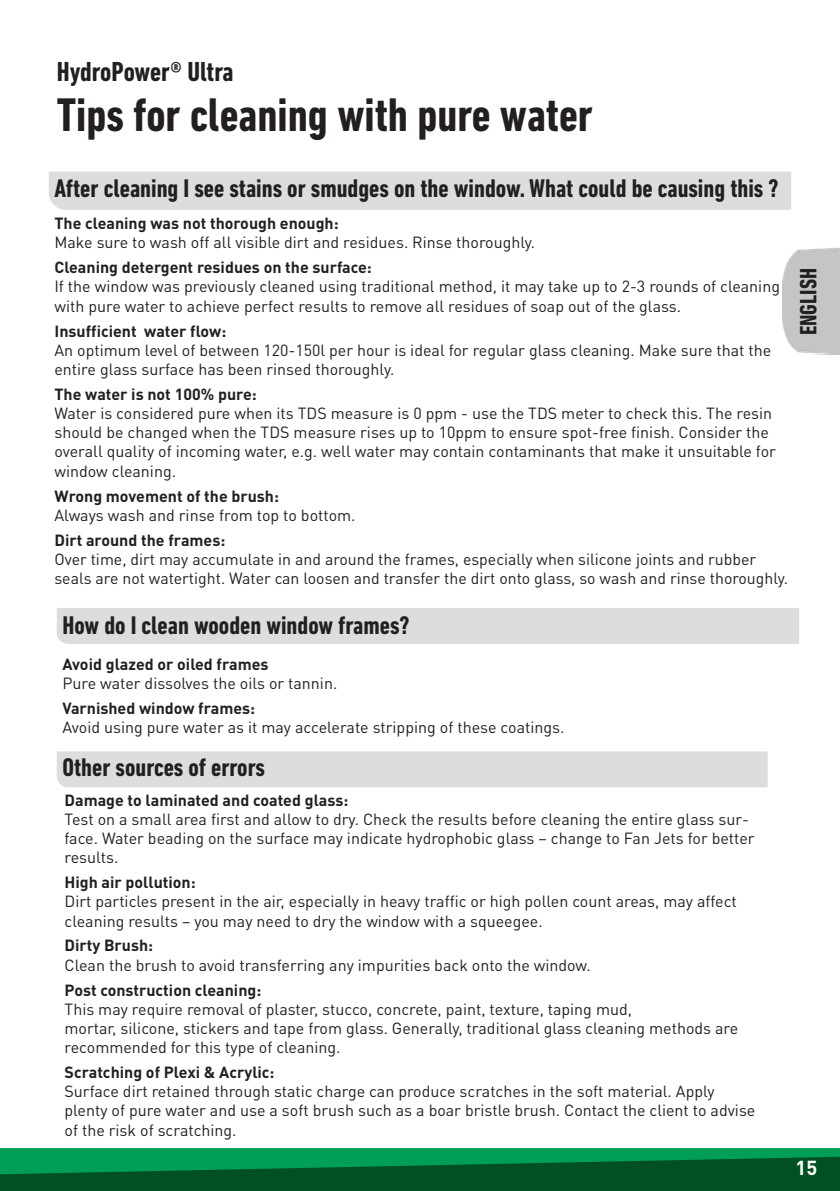
<style>
.page{position:relative;width:840px;height:1191px;background:#fff}
.page>*{position:absolute;margin:0;border:0;box-sizing:border-box;transform-origin:0 0}
.t1{font:700 condensed 48px "DIN Next LT Pro";color:#231f20}
.t2{font:700 condensed 28px "DIN Next LT Pro";letter-spacing:-.005em;color:#231f20}
.t3{font:700 condensed 26px "DIN Next LT Pro";color:#231f20}
.t4{font:700 condensed 24px "DIN Next LT Pro";color:#231f20}
.t5{font:700 20px "DIN Pro";color:#fff}
.t6{font:16px/19.2px "DIN Pro";color:#231f20}
.t7{font:700 16px "DIN Pro";color:#231f20}
</style>
<div class="page">
<svg style="left:0;top:1148px;width:839px;height:43px;background:#006f37"></svg>
<div style="left:49px;top:171px;width:741px;height:39px;background:#dcdddf"></div>
<div style="left:57px;top:608px;width:741px;height:36px;background:#dcdddf"></div>
<div style="left:57px;top:751px;width:710px;height:36px;background:#dcdddf"></div>
<img style="left:782px;top:247px;width:57px;height:108px">
<h2 class="t2" style="left:57px;top:55px;width:178px">HydroPower® Ultra</h2>
<h1 class="t1" style="left:57px;top:87px;width:537px">Tips for cleaning with pure water</h1>
<h3 class="t3" style="left:54px;top:173px;width:725px">After cleaning I see stains or smudges on the window. What could be causing this ?</h3>
<p class="t7" style="left:54px;top:212px;width:285px">The cleaning was not thorough enough:</p>
<p class="t6" style="left:54px;top:232px;width:482px">Make sure to wash off all visible dirt and residues. Rinse thoroughly.</p>
<p class="t7" style="left:54px;top:256px;width:319px">Cleaning detergent residues on the surface:</p>
<p class="t6" style="left:54px;top:276px;width:726px">If the window was previously cleaned using traditional method, it may take up to 2-3 rounds of cleaning with pure water to achieve perfect results to remove all residues of soap out of the glass.</p>
<p class="t7" style="left:54px;top:320px;width:173px">Insufficient water flow:</p>
<p class="t6" style="left:54px;top:340px;width:718px">An optimum level of between 120-150l per hour is ideal for regular glass cleaning. Make sure that the entire glass surface has been rinsed thoroughly.</p>
<p class="t7" style="left:54px;top:383px;width:204px">The water is not 100% pure:</p>
<p class="t6" style="left:54px;top:403px;width:722px">Water is considered pure when its TDS measure is 0 ppm - use the TDS meter to check this. The resin should be changed when the TDS measure rises up to 10ppm to ensure spot-free finish. Consider the overall quality of incoming water, e.g. well water may contain contaminants that make it unsuitable for window cleaning.</p>
<p class="t7" style="left:54px;top:485px;width:226px">Wrong movement of the brush:</p>
<p class="t6" style="left:54px;top:504px;width:302px">Always wash and rinse from top to bottom.</p>
<p class="t7" style="left:54px;top:529px;width:172px">Dirt around the frames:</p>
<p class="t6" style="left:54px;top:549px;width:734px">Over time, dirt may accumulate in and around the frames, especially when silicone joints and rubber seals are not watertight. Water can loosen and transfer the dirt onto glass, so wash and rinse thoroughly.</p>
<h3 class="t4" style="left:794px;top:335px;width:69px;rotate:-90deg">ENGLISH</h3>
<h3 class="t3" style="left:62px;top:610px;width:349px">How do I clean wooden window frames?</h3>
<p class="t7" style="left:62px;top:653px;width:207px">Avoid glazed or oiled frames</p>
<p class="t6" style="left:62px;top:673px;width:276px">Pure water dissolves the oils or tannin.</p>
<p class="t7" style="left:62px;top:697px;width:194px">Varnished window frames:</p>
<p class="t6" style="left:62px;top:717px;width:503px">Avoid using pure water as it may accelerate stripping of these coatings.</p>
<h3 class="t3" style="left:62px;top:752px;width:204px">Other sources of errors</h3>
<p class="t7" style="left:64px;top:789px;width:285px">Damage to laminated and coated glass:</p>
<p class="t6" style="left:64px;top:809px;width:691px">Test on a small area first and allow to dry. Check the results before cleaning the entire glass sur&shy;face. Water beading on the surface may indicate hydrophobic glass – change to Fan Jets for better results.</p>
<p class="t7" style="left:64px;top:871px;width:133px">High air pollution:</p>
<p class="t6" style="left:64px;top:891px;width:673px">Dirt particles present in the air, especially in heavy traffic or high pollen count areas, may affect cleaning results – you may need to dry the window with a squeegee.</p>
<p class="t7" style="left:64px;top:934px;width:90px">Dirty Brush:</p>
<p class="t6" style="left:64px;top:954px;width:527px">Clean the brush to avoid transferring any impurities back onto the window.</p>
<p class="t7" style="left:64px;top:978px;width:198px">Post construction cleaning:</p>
<p class="t6" style="left:64px;top:998px;width:674px">This may require removal of plaster, stucco, concrete, paint, texture, taping mud,<br>mortar, silicone, stickers and tape from glass. Generally, traditional glass cleaning methods are recommended for this type of cleaning.</p>
<p class="t7" style="left:64px;top:1061px;width:211px">Scratching of Plexi &amp; Acrylic:</p>
<p class="t6" style="left:64px;top:1081px;width:692px">Surface dirt retained through static charge can produce scratches in the soft material. Apply plenty of pure water and use a soft brush such as a boar bristle brush. Contact the client to advise of the risk of scratching.</p>
<p class="t5" style="left:795px;top:1154px;width:23px">15</p>
</div>
